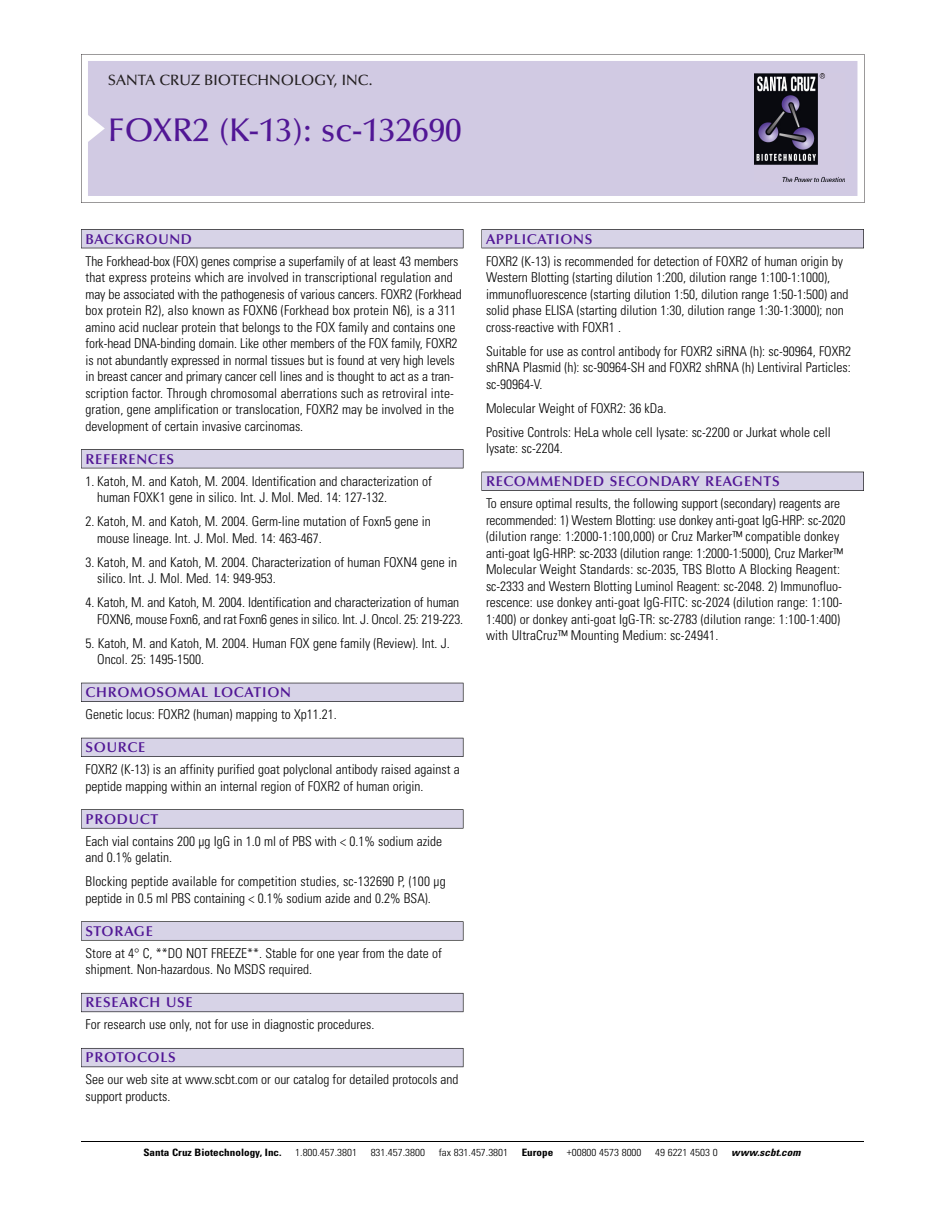
<style>
.page{position:relative;width:945px;height:1215px;background:#fff}
.page>*{position:absolute;margin:0;border:0;box-sizing:border-box;transform-origin:0 0}
.t1{font:500 33px "Optima";color:#511695}
.t2{font:500 15px "Optima";color:#231f20}
.t3{font:600 14.25px "Optima";letter-spacing:.05em;color:#511695}
.t4{font:300 condensed 13.5px/16.5px "Univers";color:#000}
.t5{font:300 condensed 10.2px "Univers";color:#000;scale:1.1 1}
.t6{font:700 condensed 10.2px "Univers";color:#000;scale:1.1 1}
.t7{font:italic 700 condensed 10.2px "Univers";letter-spacing:.005em;color:#000;scale:1.1 1}
</style>
<div class="page">
<svg style="left:81px;top:54px;width:783px;height:149px"></svg>
<div style="left:88px;top:61px;width:769px;height:135px;background:#d1cae3"></div>
<img style="left:755px;top:74px;width:90px;height:108px">
<div style="left:81px;top:229px;width:382px;height:19px;background:#525156"></div>
<div style="left:81px;top:230px;width:382px;height:18px;background:#d7d3e7"></div>
<div style="left:81px;top:449px;width:382px;height:19px;background:#525155"></div>
<div style="left:81px;top:450px;width:382px;height:18px;background:#d7d3e7"></div>
<div style="left:81px;top:683px;width:382px;height:19px;background:#525158"></div>
<div style="left:81px;top:683px;width:382px;height:18px;background:#d7d3e7"></div>
<div style="left:81px;top:738px;width:382px;height:19px;background:#54535a"></div>
<div style="left:81px;top:738px;width:382px;height:18px;background:#d7d3e7"></div>
<svg style="left:81px;top:809px;width:382px;height:20px"></svg>
<div style="left:81px;top:810px;width:382px;height:18px;background:#d7d3e7"></div>
<div style="left:81px;top:921px;width:382px;height:20px;background:#666667"></div>
<div style="left:81px;top:922px;width:382px;height:18px;background:#d7d3e7"></div>
<div style="left:81px;top:993px;width:382px;height:19px;background:#66646d"></div>
<div style="left:81px;top:994px;width:382px;height:18px;background:#d7d3e7"></div>
<div style="left:81px;top:1048px;width:382px;height:19px;background:#5b5961"></div>
<div style="left:81px;top:1049px;width:382px;height:18px;background:#d7d3e7"></div>
<div style="left:482px;top:229px;width:382px;height:19px;background:#525156"></div>
<div style="left:482px;top:230px;width:381px;height:18px;background:#d7d3e7"></div>
<div style="left:482px;top:472px;width:382px;height:19px;background:#515055"></div>
<div style="left:482px;top:472px;width:381px;height:18px;background:#d7d3e7"></div>
<hr style="left:81px;top:1141px;width:783px;height:1px;background:#000">
<p class="t2" style="left:108px;top:74px;width:266px">SANTA CRUZ BIOTECHNOLOGY, INC.</p>
<h1 class="t1" style="left:108px;top:117px;width:355px">FOXR2 (K-13): sc-132690</h1>
<p class="t3" style="left:86px;top:233px;width:108px">BACKGROUND</p>
<p class="t4" style="left:86px;top:254px;width:378px">The Forkhead-box (FOX) genes comprise a superfamily of at least 43 members that express proteins which are involved in transcriptional regulation and may be associated with the pathogenesis of various cancers. FOXR2 (Forkhead box protein R2), also known as FOXN6 (Forkhead box protein N6), is a 311 amino acid nuclear protein that belongs to the FOX family and contains one fork-head DNA-binding domain. Like other members of the FOX family, FOXR2 is not abundantly expressed in normal tissues but is found at very high levels in breast cancer and primary cancer cell lines and is thought to act as a tran&shy;scription factor. Through chromosomal aberrations such as retroviral inte&shy;gration, gene amplification or translocation, FOXR2 may be involved in the development of certain invasive carcinomas.</p>
<p class="t3" style="left:86px;top:453px;width:90px">REFERENCES</p>
<p class="t4" style="left:97px;top:474px;width:336px;text-indent:-12px">1. Katoh, M. and Katoh, M. 2004. Identification and characterization of human FOXK1 gene in silico. Int. J. Mol. Med. 14: 127-132.</p>
<p class="t4" style="left:97px;top:514px;width:335px;text-indent:-12px">2. Katoh, M. and Katoh, M. 2004. Germ-line mutation of Foxn5 gene in mouse lineage. Int. J. Mol. Med. 14: 463-467.</p>
<p class="t4" style="left:97px;top:555px;width:361px;text-indent:-12px">3. Katoh, M. and Katoh, M. 2004. Characterization of human FOXN4 gene in silico. Int. J. Mol. Med. 14: 949-953.</p>
<p class="t4" style="left:86px;top:595px;width:379px;text-align:right">4. Katoh, M. and Katoh, M. 2004. Identification and characterization of human<br>FOXN6, mouse Foxn6, and rat Foxn6 genes in silico. Int. J. Oncol. 25: 219-223.</p>
<p class="t4" style="left:97px;top:636px;width:354px;text-indent:-12px">5. Katoh, M. and Katoh, M. 2004. Human FOX gene family (Review). Int. J.<br>Oncol. 25: 1495-1500.</p>
<p class="t3" style="left:86px;top:687px;width:207px">CHROMOSOMAL LOCATION</p>
<p class="t4" style="left:86px;top:707px;width:253px">Genetic locus: FOXR2 (human) mapping to Xp11.21.</p>
<p class="t3" style="left:86px;top:742px;width:61px">SOURCE</p>
<p class="t4" style="left:86px;top:762px;width:376px">FOXR2 (K-13) is an affinity purified goat polyclonal antibody raised against a peptide mapping within an internal region of FOXR2 of human origin.</p>
<p class="t3" style="left:86px;top:813px;width:74px">PRODUCT</p>
<p class="t4" style="left:86px;top:834px;width:358px">Each vial contains 200 µg IgG in 1.0 ml of PBS with &lt; 0.1% sodium azide and 0.1% gelatin.</p>
<p class="t4" style="left:86px;top:874px;width:362px">Blocking peptide available for competition studies, sc-132690 P, (100 µg peptide in 0.5 ml PBS containing &lt; 0.1% sodium azide and 0.2% BSA).</p>
<p class="t3" style="left:86px;top:925px;width:69px">STORAGE</p>
<p class="t4" style="left:86px;top:946px;width:358px">Store at 4° C, **DO NOT FREEZE**. Stable for one year from the date of shipment. Non-hazardous. No MSDS required.</p>
<p class="t3" style="left:86px;top:997px;width:109px">RESEARCH USE</p>
<p class="t4" style="left:86px;top:1018px;width:290px">For research use only, not for use in diagnostic procedures.</p>
<p class="t3" style="left:86px;top:1052px;width:92px">PROTOCOLS</p>
<p class="t4" style="left:86px;top:1073px;width:375px">See our web site at www.scbt.com or our catalog for detailed protocols and support products.</p>
<p class="t3" style="left:486px;top:233px;width:108px">APPLICATIONS</p>
<p class="t4" style="left:486px;top:254px;width:364px">FOXR2 (K-13) is recommended for detection of FOXR2 of human origin by Western Blotting (starting dilution 1:200, dilution range 1:100-1:1000), immunofluorescence (starting dilution 1:50, dilution range 1:50-1:500) and solid phase ELISA (starting dilution 1:30, dilution range 1:30-1:3000); non cross-reactive with FOXR1 .</p>
<p class="t4" style="left:486px;top:344px;width:367px;text-align:justify">Suitable for use as control antibody for FOXR2 siRNA (h): sc-90964, FOXR2 shRNA Plasmid (h): sc-90964-SH and FOXR2 shRNA (h) Lentiviral Particles: sc-90964-V.</p>
<p class="t4" style="left:486px;top:397px;width:346px;line-height:24px">Molecular Weight of FOXR2: 36 kDa.<br>Positive Controls: HeLa whole cell lysate: sc-2200 or Jurkat whole cell</p>
<p class="t4" style="left:486px;top:441px;width:78px">lysate: sc-2204.</p>
<p class="t3" style="left:486px;top:476px;width:295px">RECOMMENDED SECONDARY REAGENTS</p>
<p class="t4" style="left:486px;top:496px;width:361px">To ensure optimal results, the following support (secondary) reagents are recommended: 1) Western Blotting: use donkey anti-goat IgG-HRP: sc-2020 (dilution range: 1:2000-1:100,000) or Cruz Marker™ compatible donkey anti-goat IgG-HRP: sc-2033 (dilution range: 1:2000-1:5000), Cruz Marker™ Molecular Weight Standards: sc-2035, TBS Blotto A Blocking Reagent: sc-2333 and Western Blotting Luminol Reagent: sc-2048. 2) Immunofluo&shy;rescence: use donkey anti-goat IgG-FITC: sc-2024 (dilution range: 1:100- 1:400) or donkey anti-goat IgG-TR: sc-2783 (dilution range: 1:100-1:400) with UltraCruz™ Mounting Medium: sc-24941.</p>
<p class="t6" style="left:143px;top:1148px;width:127px">Santa Cruz Biotechnology, Inc.</p>
<p class="t5" style="left:295px;top:1148px;width:58px">1.800.457.3801</p>
<p class="t5" style="left:371px;top:1148px;width:51px">831.457.3800</p>
<p class="t5" style="left:439px;top:1148px;width:65px">fax 831.457.3801</p>
<p class="t6" style="left:522px;top:1148px;width:30px">Europe</p>
<p class="t5" style="left:567px;top:1148px;width:69px">+00800 4573 8000</p>
<p class="t5" style="left:655px;top:1148px;width:58px">49 6221 4503 0</p>
<p class="t7" style="left:731px;top:1148px;width:64px">www.scbt.com</p>
</div>
